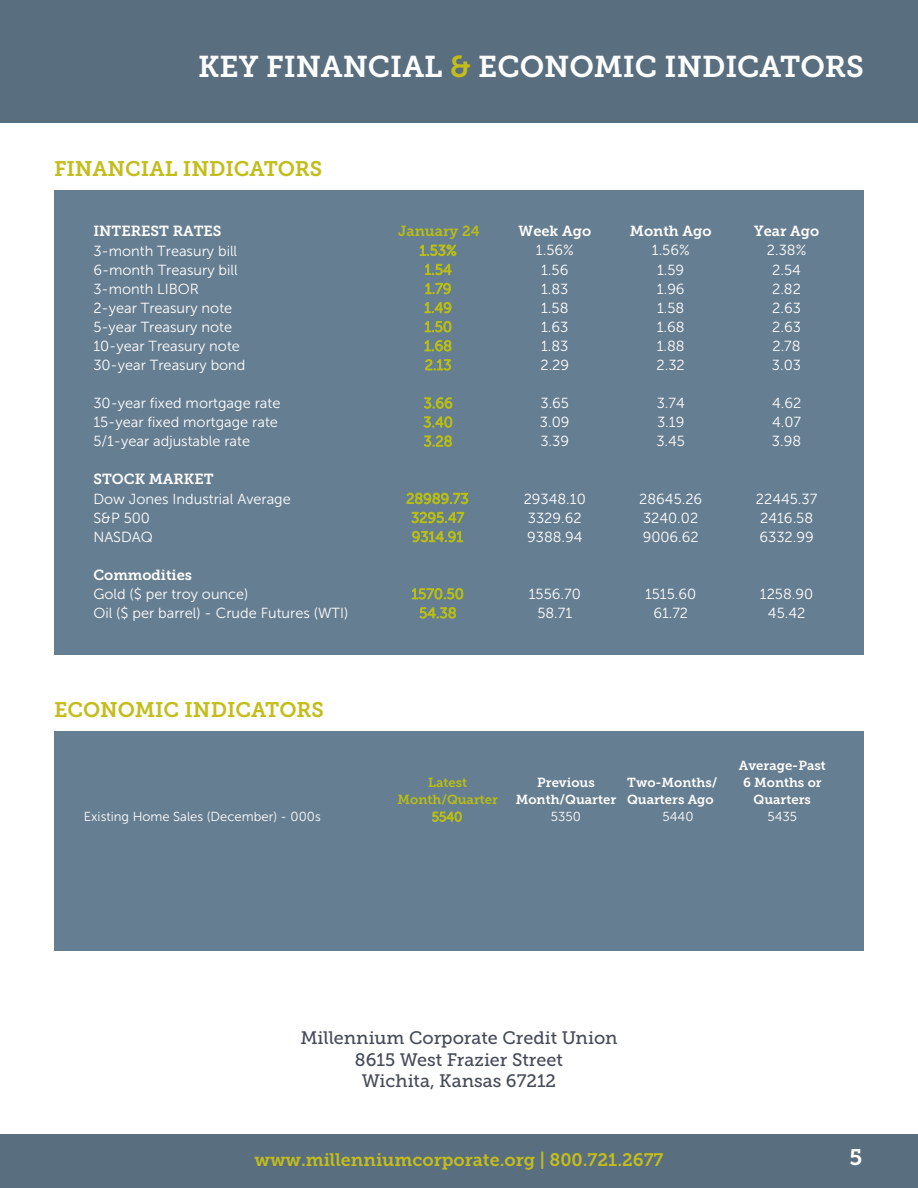
<style>
.page{position:relative;width:918px;height:1188px;background:#fff}
.page>*{position:absolute;margin:0;border:0;box-sizing:border-box;transform-origin:0 0}
.t1{font:30px "Museo Slab 700";color:#fff}
.t2{font:22.5px "Museo Slab 700";color:#fff}
.t3{font:21px "Museo Slab 700";color:#c3bd1c}
.t4{font:18px "Museo Slab 500";color:#464b59}
.t5{font:18px "Museo Slab 700";color:#c3bd1c}
.t6{font:14.55px/19px "Museo Sans 300";color:#fff}
.t7{font:14.55px "Museo Slab 700";color:#fff}
.t8{font:14.55px "Museo Slab 700";color:#b8be14}
.t9{font:14.55px "Museo Sans 300";color:#b8be14}
.t10{font:13.05px "Museo Slab 700";color:#fff}
.t11{font:13.05px "Museo Sans 300";color:#fff}
.t12{font:13.05px "Museo Slab 700";color:#b8be14}
.s1{color:#c3bd1c}
.s2{font-family:"Museo Slab 700"}
</style>
<div class="page">
<div style="left:0;top:0;width:918px;height:122px;background:#596e7f"></div>
<div style="left:0;top:1134px;width:918px;height:54px;background:#596e7f"></div>
<div style="left:54px;top:190px;width:810px;height:464px;background:#667e91"></div>
<svg style="left:420px;top:245px;width:36px;height:11px"></svg>
<svg style="left:425px;top:264px;width:26px;height:11px"></svg>
<svg style="left:425px;top:283px;width:26px;height:11px"></svg>
<svg style="left:425px;top:302px;width:26px;height:11px"></svg>
<svg style="left:425px;top:321px;width:26px;height:11px"></svg>
<svg style="left:425px;top:340px;width:26px;height:11px"></svg>
<svg style="left:425px;top:359px;width:26px;height:11px"></svg>
<svg style="left:424px;top:397px;width:28px;height:12px"></svg>
<svg style="left:424px;top:416px;width:28px;height:12px"></svg>
<svg style="left:424px;top:436px;width:28px;height:11px"></svg>
<svg style="left:407px;top:493px;width:61px;height:11px"></svg>
<svg style="left:411px;top:512px;width:53px;height:11px"></svg>
<svg style="left:412px;top:531px;width:51px;height:11px"></svg>
<svg style="left:412px;top:588px;width:51px;height:11px"></svg>
<svg style="left:420px;top:607px;width:36px;height:11px"></svg>
<div style="left:54px;top:731px;width:810px;height:219px;background:#667e91"></div>
<svg style="left:432px;top:812px;width:30px;height:10px"></svg>
<p class="t1" style="left:198px;top:49px;width:667px">KEY FINANCIAL <span class="s1">&amp;</span> ECONOMIC INDICATORS</p>
<p class="t3" style="left:54px;top:157px;width:270px">FINANCIAL INDICATORS</p>
<p class="t7" style="left:93px;top:223px;width:130px">INTEREST RATES</p>
<p class="t8" style="left:398px;top:223px;width:83px">January 24</p>
<p class="t7" style="left:519px;top:223px;width:74px">Week Ago</p>
<p class="t7" style="left:630px;top:223px;width:83px">Month Ago</p>
<p class="t7" style="left:754px;top:223px;width:67px">Year Ago</p>
<p class="t6" style="left:93px;top:241px;width:145px">3-month Treasury bill</p>
<p class="t6" style="left:536px;top:241px;width:39px">1.56%</p>
<p class="t6" style="left:652px;top:241px;width:39px">1.56%</p>
<p class="t6" style="left:767px;top:241px;width:41px">2.38%</p>
<p class="t6" style="left:93px;top:260px;width:146px">6-month Treasury bill</p>
<p class="t6" style="left:541px;top:260px;width:29px">1.56</p>
<p class="t6" style="left:657px;top:260px;width:29px">1.59</p>
<p class="t6" style="left:772px;top:260px;width:30px">2.54</p>
<p class="t6" style="left:93px;top:279px;width:107px">3-month LIBOR</p>
<p class="t6" style="left:541px;top:279px;width:29px">1.83</p>
<p class="t6" style="left:657px;top:279px;width:29px">1.96</p>
<p class="t6" style="left:772px;top:279px;width:30px">2.82</p>
<p class="t6" style="left:93px;top:298px;width:140px">2-year Treasury note</p>
<p class="t6" style="left:541px;top:298px;width:29px">1.58</p>
<p class="t6" style="left:657px;top:298px;width:29px">1.58</p>
<p class="t6" style="left:772px;top:298px;width:30px">2.63</p>
<p class="t6" style="left:93px;top:317px;width:140px">5-year Treasury note</p>
<p class="t6" style="left:541px;top:317px;width:29px">1.63</p>
<p class="t6" style="left:657px;top:317px;width:29px">1.68</p>
<p class="t6" style="left:772px;top:317px;width:30px">2.63</p>
<p class="t6" style="left:93px;top:336px;width:148px">10-year Treasury note</p>
<p class="t6" style="left:541px;top:336px;width:29px">1.83</p>
<p class="t6" style="left:657px;top:336px;width:29px">1.88</p>
<p class="t6" style="left:772px;top:336px;width:30px">2.78</p>
<p class="t6" style="left:93px;top:356px;width:154px">30-year Treasury bond</p>
<p class="t6" style="left:540px;top:356px;width:30px">2.29</p>
<p class="t6" style="left:657px;top:356px;width:30px">2.32</p>
<p class="t6" style="left:772px;top:356px;width:31px">3.03</p>
<p class="t6" style="left:93px;top:394px;width:189px">30-year fixed mortgage rate</p>
<p class="t6" style="left:540px;top:394px;width:30px">3.65</p>
<p class="t6" style="left:657px;top:394px;width:30px">3.74</p>
<p class="t6" style="left:772px;top:394px;width:31px">4.62</p>
<p class="t6" style="left:93px;top:413px;width:186px">15-year fixed mortgage rate</p>
<p class="t6" style="left:540px;top:413px;width:31px">3.09</p>
<p class="t6" style="left:657px;top:413px;width:29px">3.19</p>
<p class="t6" style="left:772px;top:413px;width:30px">4.07</p>
<p class="t6" style="left:93px;top:432px;width:158px">5/1-year adjustable rate</p>
<p class="t6" style="left:540px;top:432px;width:30px">3.39</p>
<p class="t6" style="left:656px;top:432px;width:30px">3.45</p>
<p class="t6" style="left:772px;top:432px;width:31px">3.98</p>
<p class="t6" style="left:93px;top:470px;width:199px"><span class="s2">STOCK MARKET<br></span>Dow Jones Industrial Average</p>
<p class="t9" style="left:406px;top:491px;width:64px">28989.73</p>
<p class="t6" style="left:524px;top:489px;width:64px">29348.10</p>
<p class="t6" style="left:639px;top:489px;width:65px">28645.26</p>
<p class="t6" style="left:756px;top:489px;width:63px">22445.37</p>
<p class="t6" style="left:93px;top:508px;width:58px">S&amp;P 500</p>
<p class="t6" style="left:528px;top:508px;width:55px">3329.62</p>
<p class="t6" style="left:643px;top:508px;width:57px">3240.02</p>
<p class="t6" style="left:760px;top:508px;width:54px">2416.58</p>
<p class="t6" style="left:93px;top:527px;width:61px">NASDAQ</p>
<p class="t6" style="left:527px;top:527px;width:57px">9388.94</p>
<p class="t6" style="left:643px;top:527px;width:58px">9006.62</p>
<p class="t6" style="left:760px;top:527px;width:56px">6332.99</p>
<p class="t6" style="left:93px;top:565px;width:157px"><span class="s2">Commodities<br></span>Gold ($ per troy ounce)</p>
<p class="t6" style="left:529px;top:585px;width:54px">1556.70</p>
<p class="t6" style="left:645px;top:585px;width:53px">1515.60</p>
<p class="t6" style="left:760px;top:585px;width:55px">1258.90</p>
<p class="t6" style="left:93px;top:604px;width:257px">Oil ($ per barrel) - Crude Futures (WTI)</p>
<p class="t6" style="left:537px;top:604px;width:36px">58.71</p>
<p class="t6" style="left:653px;top:604px;width:36px">61.72</p>
<p class="t6" style="left:768px;top:604px;width:39px">45.42</p>
<p class="t3" style="left:54px;top:698px;width:272px">ECONOMIC INDICATORS</p>
<p class="t10" style="left:739px;top:758px;width:88px">Average-Past</p>
<p class="t12" style="left:428px;top:775px;width:41px">Latest</p>
<p class="t10" style="left:537px;top:775px;width:59px">Previous</p>
<p class="t10" style="left:627px;top:775px;width:92px">Two-Months/</p>
<p class="t10" style="left:743px;top:775px;width:80px">6 Months or</p>
<p class="t12" style="left:398px;top:792px;width:102px">Month/Quarter</p>
<p class="t10" style="left:516px;top:792px;width:199px">Month/Quarter Quarters Ago</p>
<p class="t10" style="left:754px;top:792px;width:59px">Quarters</p>
<p class="t11" style="left:84px;top:810px;width:239px">Existing Home Sales (December) - 000s</p>
<p class="t11" style="left:551px;top:810px;width:32px">5350</p>
<p class="t11" style="left:663px;top:810px;width:33px">5440</p>
<p class="t11" style="left:767px;top:810px;width:31px">5435</p>
<p class="t4" style="left:300px;top:1028px;width:319px">Millennium Corporate Credit Union</p>
<p class="t4" style="left:355px;top:1049px;width:210px">8615 West Frazier Street</p>
<p class="t4" style="left:362px;top:1071px;width:196px">Wichita, Kansas 67212</p>
<p class="t5" style="left:254px;top:1150px;width:411px">www.millenniumcorporate.org | 800.721.2677</p>
<p class="t2" style="left:850px;top:1145px;width:14px">5</p>
</div>
